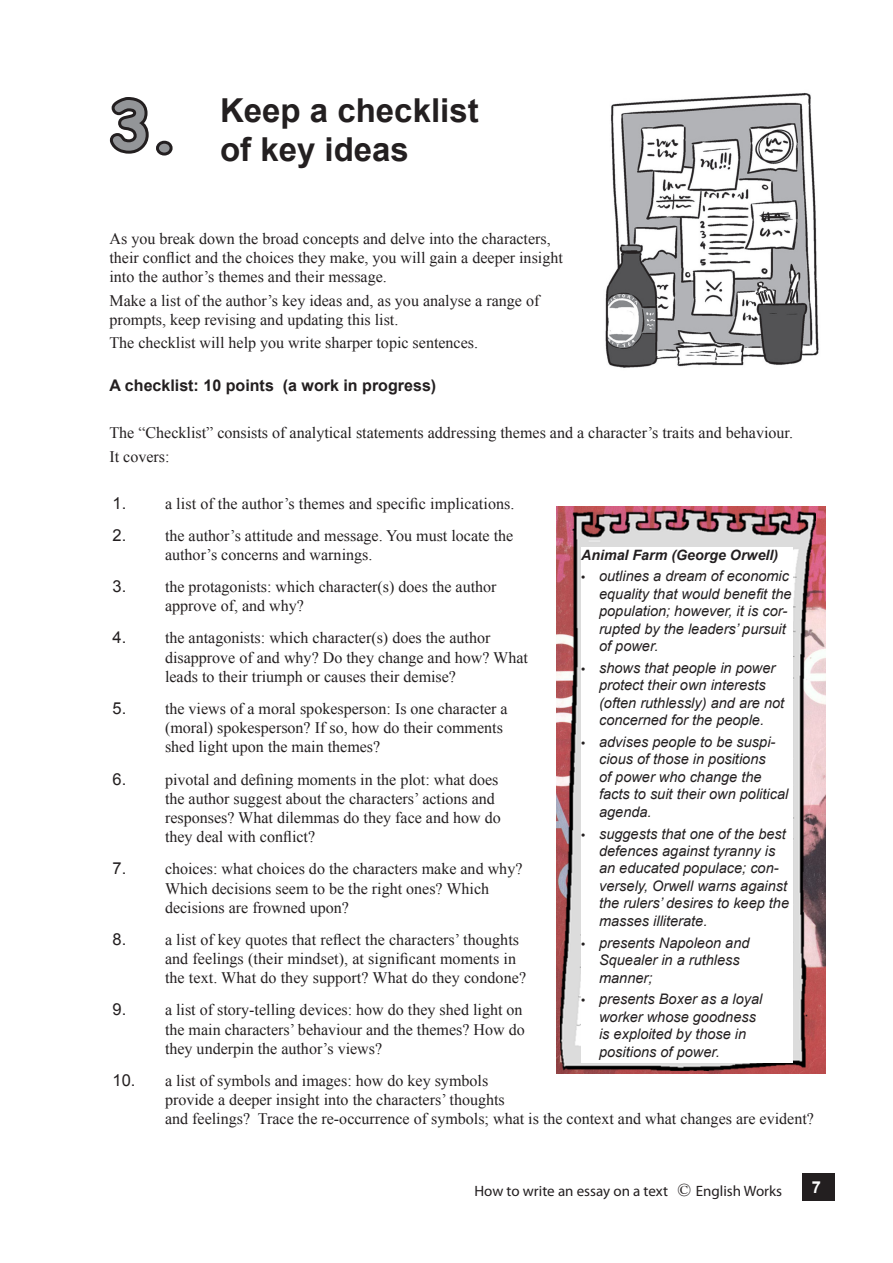
<style>
.page{position:relative;width:893px;height:1263px;background:#fff}
.page>*{position:absolute;margin:0;border:0;box-sizing:border-box;transform-origin:0 0}
.t1{font:700 66px "Comic Sans MS";color:#939598}
.t2{font:700 33px/39.6px "Arial";color:#231f20}
.t3{font:700 16.5px "Arial";color:#fff}
.anumber_style_with_t{font:16.05px/19.2px "Times New Roman";color:#231f20}
.t4{font:700 16.05px "Arial";color:#231f20}
.t5{font:15px "Myriad Pro";color:#231f20}
.commentary_bullets{font:italic 14.55px/17.4px "Arial";color:#231f20}
.t6{font:italic 700 14.25px "Arial";color:#231f20}
.s1{font-family:"Arial";font-size:16.5px}
.s2{font-family:"Myriad Pro";font-style:normal;font-size:15px}
.s3{font-family:"Times New Roman";font-size:18px}
</style>
<div class="page">
<div style="left:803px;top:1174px;width:32px;height:27px;background:#231f20"></div>
<svg style="left:109px;top:97px;width:64px;height:59px"></svg>
<img style="left:557px;top:507px;width:268px;height:566px">
<img style="left:560px;top:509px;width:255px;height:562px">
<div style="left:581px;top:547px;width:211px;height:515px;background:#fff"></div>
<img style="left:605px;top:93px;width:214px;height:275px">
<p class="t1" style="left:109px;top:76px;width:71px">3.</p>
<p class="t2" style="left:220px;top:92px;width:260px">Keep a checklist of key ideas</p>
<p class="anumber_style_with_t" style="left:109px;top:228px;width:455px">As you break down the broad concepts and delve into the characters, their conflict and the choices they make, you will gain a deeper insight into the author’s themes and their message.</p>
<p class="anumber_style_with_t" style="left:109px;top:290px;width:431px">Make a list of the author’s key ideas and, as you analyse a range of prompts, keep revising and updating this list.</p>
<p class="anumber_style_with_t" style="left:109px;top:333px;width:370px">The checklist will help you write sharper topic sentences.</p>
<p class="t4" style="left:109px;top:375px;width:328px">A checklist: 10 points (a work in progress)</p>
<p class="anumber_style_with_t" style="left:109px;top:423px;width:685px">The “Checklist” consists of analytical statements addressing themes and a character’s traits and behaviour.</p>
<p class="anumber_style_with_t" style="left:109px;top:447px;width:62px">It covers:</p>
<p class="anumber_style_with_t" style="left:112px;top:494px;width:404px"><span class="s1">1.</span> a list of the author’s themes and specific implications.</p>
<p class="anumber_style_with_t" style="left:165px;top:526px;width:350px;text-indent:-52px"><span class="s1">2.</span> the author’s attitude and message. You must locate the author’s concerns and warnings.</p>
<p class="anumber_style_with_t" style="left:165px;top:577px;width:333px;text-indent:-52px"><span class="s1">3.</span> the protagonists: which character(s) does the author approve of, and why?</p>
<p class="anumber_style_with_t" style="left:165px;top:628px;width:364px;text-indent:-52px"><span class="s1">4.</span> the antagonists: which character(s) does the author disapprove of and why? Do they change and how? What leads to their triumph or causes their demise?</p>
<p class="anumber_style_with_t" style="left:165px;top:699px;width:344px;text-indent:-52px"><span class="s1">5.</span> the views of a moral spokesperson: Is one character a (moral) spokesperson? If so, how do their comments shed light upon the main themes?</p>
<p class="anumber_style_with_t" style="left:165px;top:769px;width:337px;text-indent:-52px"><span class="s1">6.</span> pivotal and defining moments in the plot: what does the author suggest about the characters’ actions and responses? What dilemmas do they face and how do they deal with conflict?</p>
<p class="anumber_style_with_t" style="left:165px;top:859px;width:359px;text-indent:-52px"><span class="s1">7.</span> choices: what choices do the characters make and why?<br>Which decisions seem to be the right ones? Which decisions are frowned upon?</p>
<p class="anumber_style_with_t" style="left:165px;top:930px;width:363px;text-indent:-52px"><span class="s1">8.</span> a list of key quotes that reflect the characters’ thoughts and feelings (their mindset), at significant moments in the text. What do they support? What do they condone?</p>
<p class="anumber_style_with_t" style="left:165px;top:1000px;width:361px;text-indent:-52px"><span class="s1">9.</span> a list of story-telling devices: how do they shed light on the main characters’ behaviour and the themes? How do they underpin the author’s views?</p>
<p class="anumber_style_with_t" style="left:165px;top:1071px;width:650px;text-indent:-52px"><span class="s1">10.</span> a list of symbols and images: how do key symbols<br>provide a deeper insight into the characters’ thoughts<br>and feelings? Trace the re-occurrence of symbols; what is the context and what changes are evident?</p>
<p class="t6" style="left:581px;top:545px;width:199px">Animal Farm (George Orwell)</p>
<p class="commentary_bullets" style="left:599px;top:568px;width:194px;text-indent:-18px"><span class="s2">•</span> outlines a dream of economic equality that would benefit the population; however, it is cor&shy;rupted by the leaders’ pursuit of power.</p>
<p class="commentary_bullets" style="left:599px;top:659px;width:187px;text-indent:-18px"><span class="s2">•</span> shows that people in power protect their own interests (often ruthlessly) and are not concerned for the people.</p>
<p class="commentary_bullets" style="left:599px;top:733px;width:191px;text-indent:-18px"><span class="s2">•</span> advises people to be suspi&shy;cious of those in positions<br>of power who change the facts to suit their own political agenda.</p>
<p class="commentary_bullets" style="left:599px;top:825px;width:192px;text-indent:-18px"><span class="s2">•</span> suggests that one of the best defences against tyranny is an educated populace; con&shy;versely, Orwell warns against the rulers’ desires to keep the masses illiterate.</p>
<p class="commentary_bullets" style="left:599px;top:934px;width:152px;text-indent:-18px"><span class="s2">•</span> presents Napoleon and<br>Squealer in a ruthless manner;</p>
<p class="commentary_bullets" style="left:599px;top:990px;width:165px;text-indent:-18px"><span class="s2">•</span> presents Boxer as a loyal worker whose goodness is exploited by those in positions of power.</p>
<p class="t5" style="left:474px;top:1182px;width:309px">How to write an essay on a text <span class="s3">©</span> English Works</p>
<p class="t3" style="left:812px;top:1176px;width:11px">7</p>
</div>
